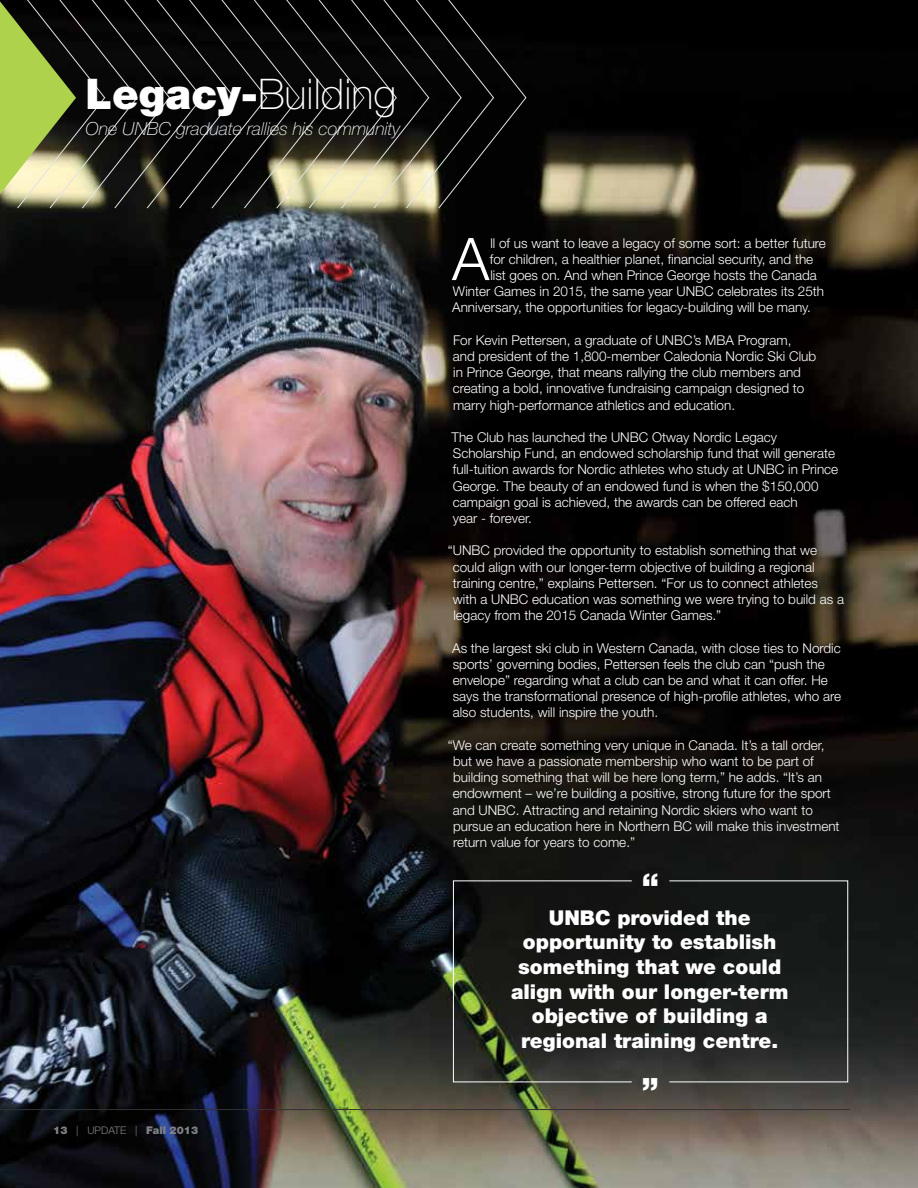
<style>
.page{position:relative;width:918px;height:1188px;background:#fff}
.page>*{position:absolute;margin:0;border:0;box-sizing:border-box;transform-origin:0 0}
.t1{font:300 58.95px "Helvetica Neue LT";color:#fff}
.t2{font:100 42.3px "Helvetica Neue LT";color:#fff}
.t3{font:900 33px "Helvetica Neue LT";color:#fff}
.t4{font:900 20.4px/24.5px "Helvetica Neue LT";color:#fff;text-align:center}
.t5{font:italic 100 18px "Helvetica Neue LT";color:#fff}
.t6{font:300 13.5px/16.2px "Helvetica Neue LT";color:#fff}
.t7{font:900 10.65px "Helvetica Neue LT";color:#808285}
.s1{font-weight:900}
.s2{font-weight:300;font-size:10.5px}
</style>
<div class="page">
<img style="left:0;top:0;width:918px;height:1188px">
<hr style="left:0;top:1109px;width:850px;height:1px;background:#333132">
<svg style="left:0;top:0;width:526px;height:208px"></svg>
<h2 class="t2" style="left:86px;top:70px;width:312px"><span class="s1">Legacy-</span>Building</h2>
<h3 class="t5" style="left:86px;top:119px;width:316px">One UNBC graduate rallies his community</h3>
<p class="t7" style="left:53px;top:1124px;width:146px">13 <span class="s2">| UPDATE |</span> Fall 2013</p>
<h1 class="t1" style="left:452px;top:223px;width:39px">A</h1>
<p class="t6" style="left:490px;top:235px;width:337px">ll of us want to leave a legacy of some sort: a better future</p>
<p class="t6" style="left:490px;top:251px;width:325px">for children, a healthier planet, financial security, and the</p>
<p class="t6" style="left:490px;top:267px;width:328px">list goes on. And when Prince George hosts the Canada</p>
<p class="t6" style="left:453px;top:283px;width:373px">Winter Games in 2015, the same year UNBC celebrates its 25th</p>
<p class="t6" style="left:452px;top:299px;width:360px">Anniversary, the opportunities for legacy-building will be many.</p>
<p class="t6" style="left:453px;top:332px;width:365px">For Kevin Pettersen, a graduate of UNBC’s MBA Program, and president of the 1,800-member Caledonia Nordic Ski Club in Prince George, that means rallying the club members and creating a bold, innovative fundraising campaign designed to marry high-performance athletics and education.</p>
<p class="t6" style="left:452px;top:429px;width:388px">The Club has launched the UNBC Otway Nordic Legacy Scholarship Fund, an endowed scholarship fund that will generate full-tuition awards for Nordic athletes who study at UNBC in Prince George. The beauty of an endowed fund is when the $150,000 campaign goal is achieved, the awards can be offered each<br>year - forever.</p>
<p class="t6" style="left:453px;top:542px;width:393px;text-indent:-5px">“UNBC provided the opportunity to establish something that we could align with our longer-term objective of building a regional training centre,” explains Pettersen. “For us to connect athletes with a UNBC education was something we were trying to build as a legacy from the 2015 Canada Winter Games.”</p>
<p class="t6" style="left:452px;top:640px;width:390px">As the largest ski club in Western Canada, with close ties to Nordic sports’ governing bodies, Pettersen feels the club can “push the envelope” regarding what a club can be and what it can offer. He says the transformational presence of high-profile athletes, who are also students, will inspire the youth.</p>
<p class="t6" style="left:453px;top:737px;width:388px;text-indent:-5px">“We can create something very unique in Canada. It’s a tall order, but we have a passionate membership who want to be part of building something that will be here long term,” he adds. “It’s an endowment – we’re building a positive, strong future for the sport and UNBC. Attracting and retaining Nordic skiers who want to pursue an education here in Northern BC will make this investment return value for years to come.”</p>
<h3 class="t3" style="left:642px;top:865px;width:19px">“</h3>
<h3 class="t4" style="left:511px;top:905px;width:279px">UNBC provided the opportunity to establish something that we could align with our longer-term objective of building a regional training centre.</h3>
<h3 class="t3" style="left:659px;top:1098px;width:19px;rotate:-180deg">“</h3>
</div>
